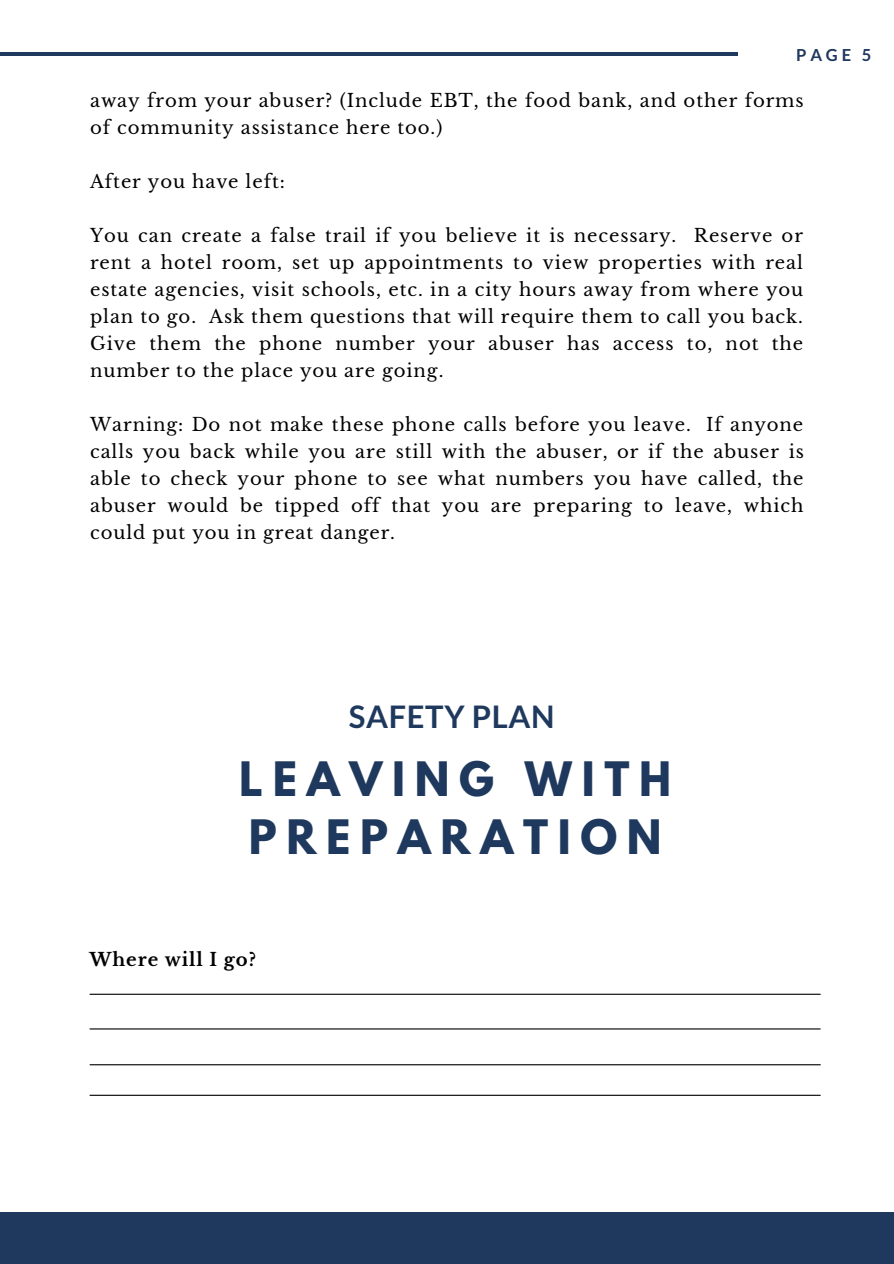
<style>
.page{position:relative;width:894px;height:1264px;background:#fff}
.page>*{position:absolute;margin:0;border:0;box-sizing:border-box;transform-origin:0 0}
.t1{font:700 42px/58.5px "League Spartan";letter-spacing:.23em;color:#1e395d}
.t2{font:700 31.05px "Lato";letter-spacing:.02em;color:#1e395d}
.t3{font:18px/27px "Libre Baskerville";letter-spacing:.05em;color:#000;text-align:justify}
.t4{font:700 18px "Libre Baskerville";letter-spacing:.05em;color:#000}
.t5{font:700 16.5px "Lato";color:#1e395d}
</style>
<div class="page">
<hr style="left:0;top:52px;width:737px;height:3px;background:#1e395d">
<div style="left:0;top:1212px;width:893px;height:51px;background:#1e395d"></div>
<hr style="left:90px;top:993px;width:730px;height:1px;background:#000">
<hr style="left:90px;top:1064px;width:730px;height:1px;background:#000">
<hr style="left:90px;top:1028px;width:730px;height:1px;background:#000">
<hr style="left:90px;top:1094px;width:730px;height:1px;background:#000">
<p class="t5" style="left:796px;top:45px;width:77px">PAGE 5</p>
<p class="t3" style="left:90px;top:87px;width:715px">away from your abuser? (Include EBT, the food bank, and other forms of community assistance here too.)</p>
<p class="t3" style="left:90px;top:168px;width:196px">After you have left:</p>
<p class="t3" style="left:90px;top:222px;width:714px">You can create a false trail if you believe it is necessary. Reserve or rent a hotel room, set up appointments to view properties with real estate agencies, visit schools, etc. in a city hours away from where you plan to go. Ask them questions that will require them to call you back.<br>Give them the phone number your abuser has access to, not the number to the place you are going.</p>
<p class="t3" style="left:90px;top:411px;width:715px">Warning: Do not make these phone calls before you leave. If anyone calls you back while you are still with the abuser, or if the abuser is able to check your phone to see what numbers you have called, the abuser would be tipped off that you are preparing to leave, which could put you in great danger.</p>
<p class="t2" style="left:349px;top:697px;width:207px">SAFETY PLAN</p>
<p class="t1" style="left:239px;top:755px;width:433px">LEAVING WITH<br>PREPARATION</p>
<p class="t4" style="left:89px;top:948px;width:168px">Where will I go?</p>
</div>
